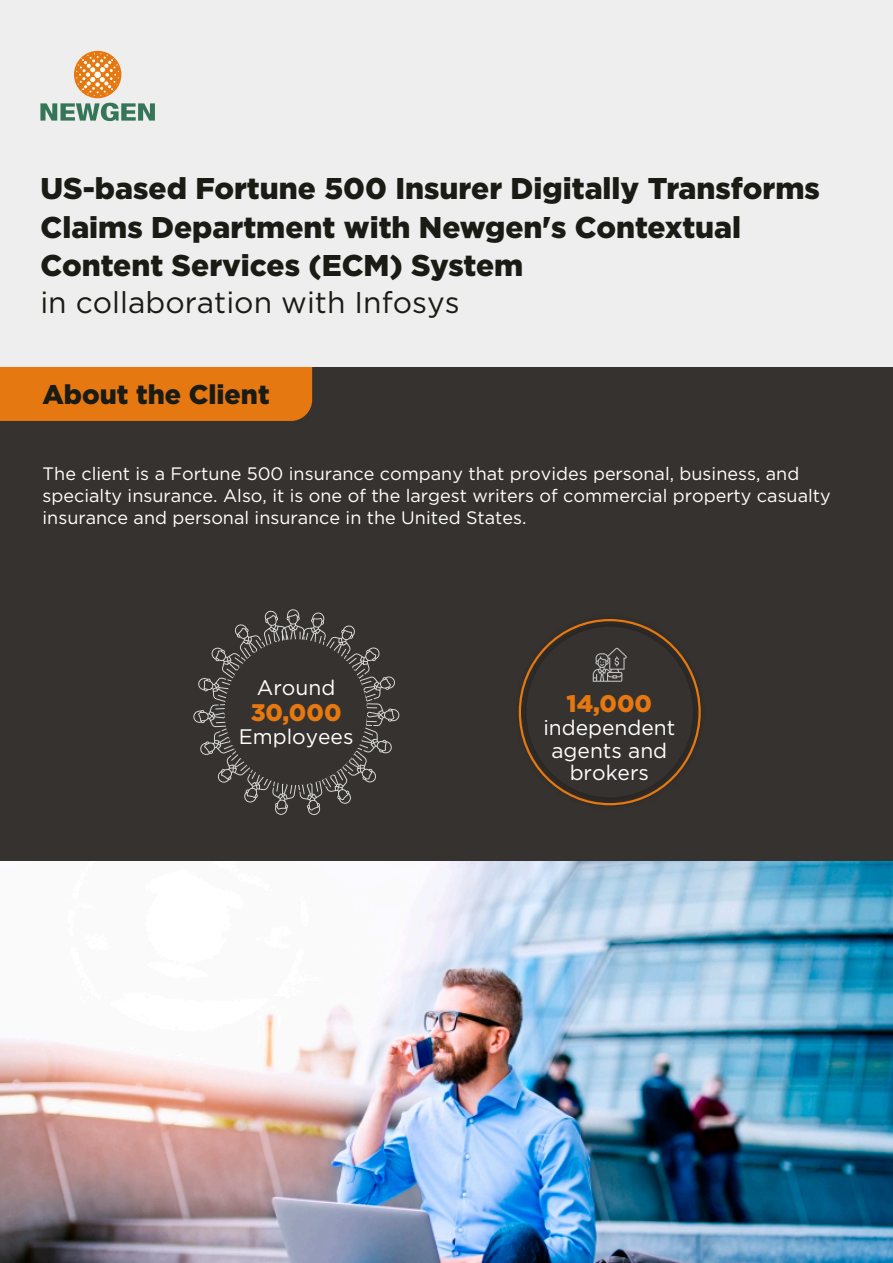
<style>
.page{position:relative;width:893px;height:1263px;background:#eee}
.page>*{position:absolute;margin:0;border:0;box-sizing:border-box;transform-origin:0 0}
.t1{font:900 30px/38.1px "Gotham";color:#1b1b15}
.t2{font:30px "Gotham";color:#1b1b15}
.t3{font:900 27px "Gotham";color:#1b1b15}
.t4{font:900 24px "Gotham";color:#e57810}
.t5{font:21px/22.5px "Gotham";color:#fff;text-align:center}
.t6{font:18px/22.2px "Gotham";color:#fff}
</style>
<div class="page">
<img style="left:0;top:861px;width:893px;height:402px">
<div style="left:0;top:367px;width:893px;height:494px;background:#36322f"></div>
<svg style="left:40px;top:102px;width:115px;height:19px"></svg>
<div style="left:74px;top:51px;width:47px;height:47px;background:#e57810;border-radius:50%"></div>
<svg style="left:76px;top:53px;width:43px;height:43px"></svg>
<div style="left:0;top:367px;width:312px;height:54px;background:#e57810"></div>
<svg style="left:193px;top:609px;width:206px;height:206px"></svg>
<div style="left:225px;top:639px;width:142px;height:146px;background:#36322f;border-radius:50%"></div>
<div style="left:514px;top:614px;width:191px;height:197px;background:#1b1b15;opacity:.49"></div>
<div style="left:526px;top:627px;width:167px;height:170px;background:#36322f;border-radius:50%"></div>
<svg style="left:593px;top:648px;width:34px;height:34px"></svg>
<h1 class="t1" style="left:40px;top:172px;width:781px">US-based Fortune 500 Insurer Digitally Transforms<br>Claims Department with Newgen's Contextual<br>Content Services (ECM) System</h1>
<h1 class="t2" style="left:40px;top:291px;width:421px">in collaboration with Infosys</h1>
<h2 class="t3" style="left:42px;top:384px;width:229px">About the Client</h2>
<p class="t6" style="left:43px;top:464px;width:790px">The client is a Fortune 500 insurance company that provides personal, business, and specialty insurance. Also, it is one of the largest writers of commercial property casualty insurance and personal insurance in the United States.</p>
<p class="t5" style="left:257px;top:678px;width:80px">Around</p>
<h3 class="t4" style="left:251px;top:703px;width:92px">30,000</h3>
<p class="t5" style="left:239px;top:727px;width:116px">Employees</p>
<h3 class="t4" style="left:567px;top:694px;width:87px">14,000</h3>
<p class="t5" style="left:543px;top:718px;width:133px">independent agents and brokers</p>
</div>
